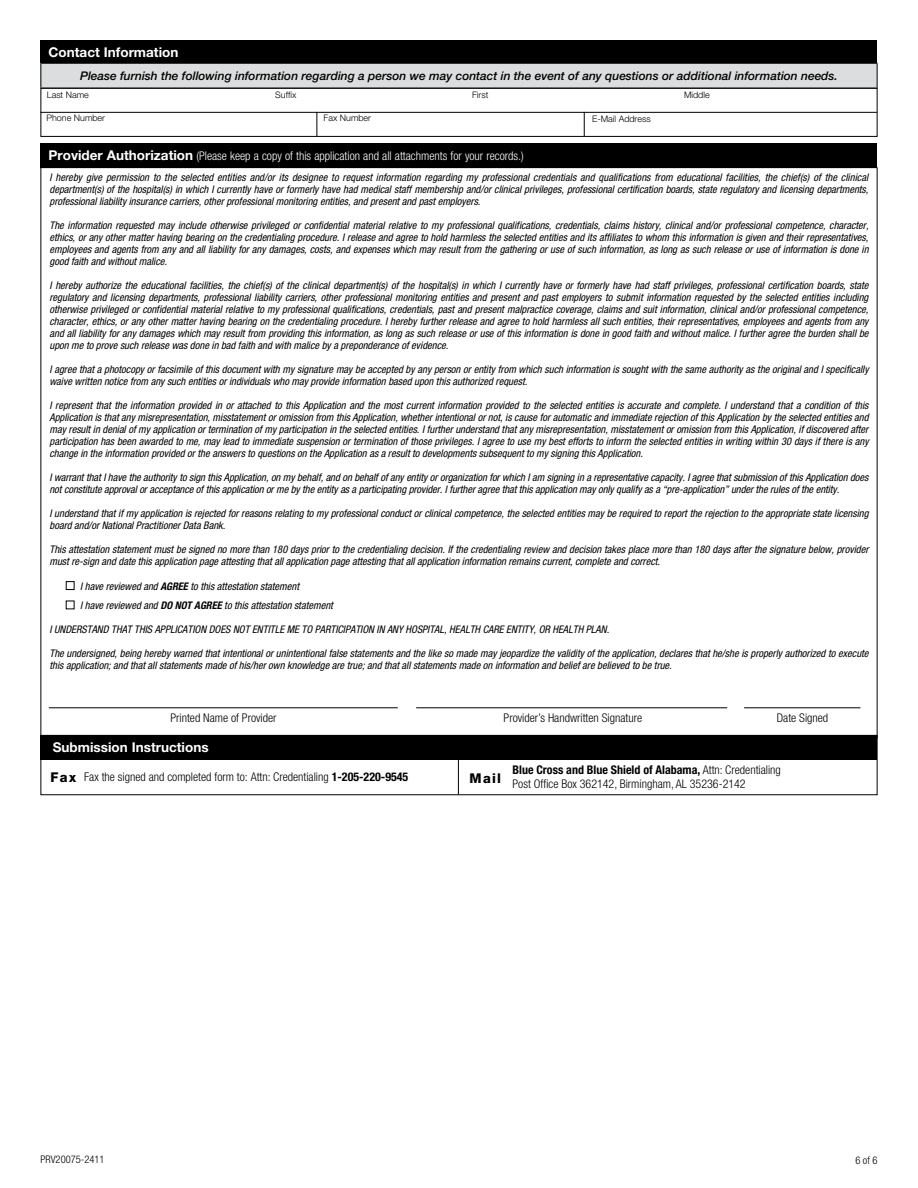
<style>
.page{position:relative;width:918px;height:1188px;background:#fff}
.page>*{position:absolute;margin:0;border:0;box-sizing:border-box;transform-origin:0 0}
.Legal_Copy{font:700 13.5px "Helvetica Neue LT Std";color:#fff}
.t1{font:800 13.5px "Helvetica Neue LT Std";letter-spacing:.1em;color:#000}
.t2{font:300 condensed 12px "Helvetica Neue LT Std";color:#000}
.t3{font:italic 500 12px "Helvetica Neue LT Std";color:#000}
.Legal_Copy-2{font:300 condensed 12px "Helvetica Neue LT Std";color:#fff}
.t4{font:700 condensed 12px "Helvetica Neue LT Std";color:#000}
.t5{font:italic condensed 10.5px/12px "Helvetica Neue LT Std";color:#000}
.t6{font:300 condensed 10.5px "Helvetica Neue LT Std";color:#000}
.t7{font:300 9px "Helvetica Neue LT Std";color:#000}
.s1{font-weight:700;font-stretch:normal;font-size:13.5px}
.s2{font-weight:700}
.s3{font-weight:300}
</style>
<div class="page">
<hr style="left:40px;top:168px;width:1px;height:570px;background:#000">
<hr style="left:877px;top:168px;width:1px;height:570px;background:#000">
<div style="left:66px;top:581px;width:8px;height:9px;border:1px solid #000"></div>
<div style="left:40px;top:143px;width:838px;height:25px;background:#000"></div>
<hr style="left:744px;top:707px;width:116px;height:1px;background:#000">
<hr style="left:49px;top:707px;width:349px;height:1px;background:#000">
<hr style="left:416px;top:707px;width:311px;height:1px;background:#000">
<div style="left:40px;top:735px;width:838px;height:25px;background:#000"></div>
<div style="left:40px;top:735px;width:838px;height:60px;border:1px solid #000"></div>
<hr style="left:458px;top:758px;width:1px;height:37px;background:#000">
<div style="left:41px;top:88px;width:837px;height:49px;border:1px solid #000"></div>
<hr style="left:40px;top:112px;width:837px;height:1px;background:#000">
<svg style="left:316px;top:112px;width:1px;height:25px"></svg>
<svg style="left:584px;top:113px;width:1px;height:24px"></svg>
<div style="left:40px;top:40px;width:838px;height:24px;background:#000"></div>
<div style="left:41px;top:63px;width:836px;height:25px;background:#dcddde"></div>
<hr style="left:40px;top:88px;width:838px;height:1px;background:#000">
<hr style="left:40px;top:63px;width:838px;height:1px;background:#000">
<svg style="left:40px;top:64px;width:1px;height:24px"></svg>
<svg style="left:877px;top:64px;width:1px;height:24px"></svg>
<p class="Legal_Copy" style="left:49px;top:44px;width:131px">Contact Information</p>
<p class="t3" style="left:80px;top:69px;width:759px">Please furnish the following information regarding a person we may contact in the event of any questions or additional information needs.</p>
<p class="t7" style="left:47px;top:90px;width:44px">Last Name</p>
<p class="t7" style="left:275px;top:90px;width:23px">Suffix</p>
<p class="t7" style="left:472px;top:90px;width:18px">First</p>
<p class="t7" style="left:684px;top:90px;width:27px">Middle</p>
<p class="t7" style="left:46px;top:113px;width:60px">Phone Number</p>
<p class="t7" style="left:324px;top:113px;width:49px">Fax Number</p>
<p class="t7" style="left:592px;top:113px;width:60px">E-Mail Address</p>
<p class="Legal_Copy-2" style="left:49px;top:149px;width:477px"><span class="s1">Provider Authorization</span> (Please keep a copy of this application and all attachments for your records.)</p>
<p class="t5" style="left:50px;top:172px;width:820px;text-align:justify">I hereby give permission to the selected entities and/or its designee to request information regarding my professional credentials and qualifications from educational facilities, the chief(s) of the clinical department(s) of the hospital(s) in which I currently have or formerly have had medical staff membership and/or clinical privileges, professional certification boards, state regulatory and licensing departments, professional liability insurance carriers, other professional monitoring entities, and present and past employers.</p>
<p class="t5" style="left:50px;top:220px;width:821px;text-align:justify">The information requested may include otherwise privileged or confidential material relative to my professional qualifications, credentials, claims history, clinical and/or professional competence, character, ethics, or any other matter having bearing on the credentialing procedure. I release and agree to hold harmless the selected entities and its affiliates to whom this information is given and their representatives, employees and agents from any and all liability for any damages, costs, and expenses which may result from the gathering or use of such information, as long as such release or use of information is done in good faith and without malice.</p>
<p class="t5" style="left:50px;top:280px;width:821px;text-align:justify">I hereby authorize the educational facilities, the chief(s) of the clinical department(s) of the hospital(s) in which I currently have or formerly have had staff privileges, professional certification boards, state regulatory and licensing departments, professional liability carriers, other professional monitoring entities and present and past employers to submit information requested by the selected entities including otherwise privileged or confidential material relative to my professional qualifications, credentials, past and present malpractice coverage, claims and suit information, clinical and/or professional competence, character, ethics, or any other matter having bearing on the credentialing procedure. I hereby further release and agree to hold harmless all such entities, their representatives, employees and agents from any and all liability for any damages which may result from providing this information, as long as such release or use of this information is done in good faith and without malice. I further agree the burden shall be upon me to prove such release was done in bad faith and with malice by a preponderance of evidence.</p>
<p class="t5" style="left:50px;top:364px;width:821px">I agree that a photocopy or facsimile of this document with my signature may be accepted by any person or entity from which such information is sought with the same authority as the original and I specifically waive written notice from any such entities or individuals who may provide information based upon this authorized request.</p>
<p class="t5" style="left:50px;top:400px;width:821px;text-align:justify">I represent that the information provided in or attached to this Application and the most current information provided to the selected entities is accurate and complete. I understand that a condition of this Application is that any misrepresentation, misstatement or omission from this Application, whether intentional or not, is cause for automatic and immediate rejection of this Application by the selected entities and may result in denial of my application or termination of my participation in the selected entities. I further understand that any misrepresentation, misstatement or omission from this Application, if discovered after participation has been awarded to me, may lead to immediate suspension or termination of those privileges. I agree to use my best efforts to inform the selected entities in writing within 30 days if there is any change in the information provided or the answers to questions on the Application as a result to developments subsequent to my signing this Application.</p>
<p class="t5" style="left:50px;top:472px;width:820px">I warrant that I have the authority to sign this Application, on my behalf, and on behalf of any entity or organization for which I am signing in a representative capacity. I agree that submission of this Application does not constitute approval or acceptance of this application or me by the entity as a participating provider. I further agree that this application may only qualify as a “pre-application” under the rules of the entity.</p>
<p class="t5" style="left:50px;top:508px;width:821px">I understand that if my application is rejected for reasons relating to my professional conduct or clinical competence, the selected entities may be required to report the rejection to the appropriate state licensing board and/or National Practitioner Data Bank.</p>
<p class="t5" style="left:50px;top:544px;width:820px">This attestation statement must be signed no more than 180 days prior to the credentialing decision. If the credentialing review and decision takes place more than 180 days after the signature below, provider must re-sign and date this application page attesting that all application page attesting that all application information remains current, complete and correct.</p>
<p class="t5" style="left:80px;top:580px;width:220px">I have reviewed and <span class="s2">AGREE</span> to this attestation statement</p>
<p class="t5" style="left:80px;top:600px;width:254px">I have reviewed and <span class="s2">DO NOT AGREE</span> to this attestation statement</p>
<p class="t5" style="left:50px;top:624px;width:561px">I UNDERSTAND THAT THIS APPLICATION DOES NOT ENTITLE ME TO PARTICIPATION IN ANY HOSPITAL, HEALTH CARE ENTITY, OR HEALTH PLAN.</p>
<p class="t5" style="left:50px;top:648px;width:821px">The undersigned, being hereby warned that intentional or unintentional false statements and the like so made may jeopardize the validity of the application, declares that he/she is properly authorized to execute this application; and that all statements made of his/her own knowledge are true; and that all statements made on information and belief are believed to be true.</p>
<p class="t2" style="left:170px;top:711px;width:108px">Printed Name of Provider</p>
<p class="t2" style="left:504px;top:711px;width:140px">Provider’s Handwritten Signature</p>
<p class="t2" style="left:777px;top:711px;width:53px">Date Signed</p>
<p class="Legal_Copy" style="left:53px;top:739px;width:157px">Submission Instructions</p>
<p class="t1" style="left:51px;top:769px;width:27px">Fax</p>
<p class="t2" style="left:84px;top:770px;width:326px">Fax the signed and completed form to: Attn: Credentialing <span class="s2">1-205-220-9545</span></p>
<p class="t4" style="left:513px;top:762px;width:270px">Blue Cross and Blue Shield of Alabama, <span class="s3">Attn: Credentialing</span></p>
<p class="t1" style="left:470px;top:770px;width:33px">Mail</p>
<p class="t2" style="left:513px;top:777px;width:235px">Post Office Box 362142, Birmingham, AL 35236-2142</p>
<p class="t6" style="left:40px;top:1153px;width:65px">PRV20075-2411</p>
<p class="t6" style="left:855px;top:1154px;width:24px">6 of 6</p>
</div>
